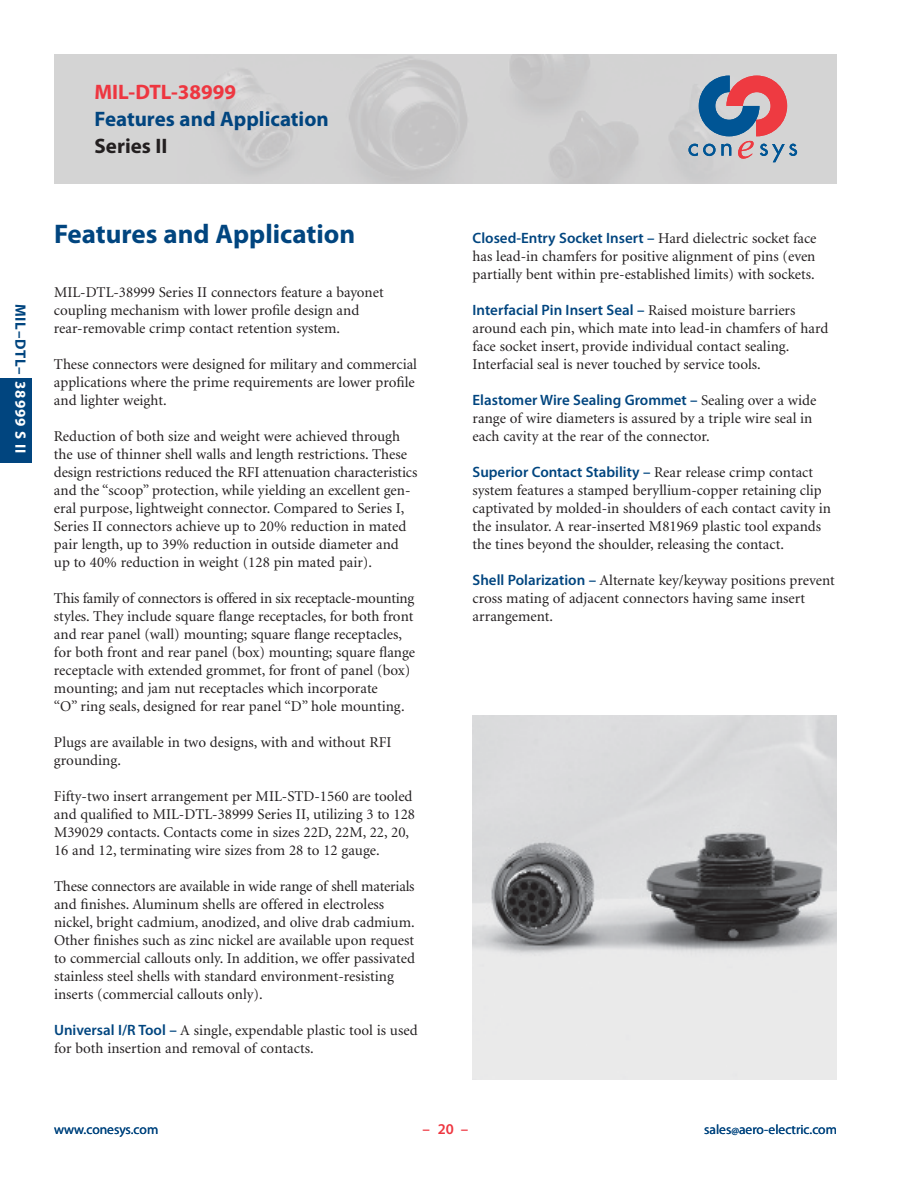
<style>
.page{position:relative;width:918px;height:1188px;background:#fff}
.page>*{position:absolute;margin:0;border:0;box-sizing:border-box;transform-origin:0 0}
.t1{font:700 27px "Myriad Pro";color:#01457f}
.t2{font:700 21px "Myriad Pro";color:#01457f}
.t3{font:700 21px "Myriad Pro";color:#ee3640}
.t4{font:700 21px "Myriad Pro";color:#231f20}
.t5{font:15px/18px "Minion";color:#231f20}
.t6{font:600 15px "Myriad Pro";color:#01457f}
.t7{font:700 15px "Myriad Pro";letter-spacing:.055em;color:#01457f}
.t8{font:600 15px "Myriad Pro";color:#ee3640}
.t9{font:13.5px "Myriad Pro";color:#01457f}
.s1{color:#fff}
.s2{font-family:"Myriad Pro";font-weight:600;color:#01457f}
.s3{font-family:"Minion";font-weight:400;color:#231f20}
.s4{font-size:10.5px}
</style>
<div class="page">
<div style="left:0;top:378px;width:32px;height:84px;background:#01457f"></div>
<img style="left:54px;top:54px;width:783px;height:130px">
<svg style="left:688px;top:76px;width:109px;height:86px;background:#a796a7"></svg>
<img style="left:472px;top:716px;width:365px;height:364px">
<p class="t7" style="left:26px;top:304px;width:151px;rotate:90deg">MIL–DTL– <span class="s1">38999 S II</span></p>
<h2 class="t3" style="left:94px;top:84px;width:143px">MIL-DTL-38999</h2>
<h2 class="t2" style="left:94px;top:111px;width:236px">Features and Application</h2>
<h2 class="t4" style="left:95px;top:138px;width:75px">Series II</h2>
<h1 class="t1" style="left:54px;top:224px;width:303px">Features and Application</h1>
<p class="t5" style="left:54px;top:284px;width:331px">MIL-DTL-38999 Series II connectors feature a bayonet coupling mechanism with lower profile design and rear-removable crimp contact retention system.</p>
<p class="t5" style="left:54px;top:356px;width:364px">These connectors were designed for military and commercial applications where the prime requirements are lower profile and lighter weight.</p>
<p class="t5" style="left:54px;top:428px;width:365px">Reduction of both size and weight were achieved through the use of thinner shell walls and length restrictions. These design restrictions reduced the RFI attenuation characteristics and the “scoop” protection, while yielding an excellent gen&shy;eral purpose, lightweight connector. Compared to Series I, Series II connectors achieve up to 20% reduction in mated pair length, up to 39% reduction in outside diameter and up to 40% reduction in weight (128 pin mated pair).</p>
<p class="t5" style="left:54px;top:590px;width:363px">This family of connectors is offered in six receptacle-mounting styles. They include square flange receptacles, for both front and rear panel (wall) mounting; square flange receptacles, for both front and rear panel (box) mounting; square flange receptacle with extended grommet, for front of panel (box) mounting; and jam nut receptacles which incorporate<br>“O” ring seals, designed for rear panel “D” hole mounting.</p>
<p class="t5" style="left:54px;top:734px;width:339px">Plugs are available in two designs, with and without RFI grounding.</p>
<p class="t5" style="left:54px;top:788px;width:363px">Fifty-two insert arrangement per MIL-STD-1560 are tooled and qualified to MIL-DTL-38999 Series II, utilizing 3 to 128<br>M39029 contacts. Contacts come in sizes 22D, 22M, 22, 20, 16 and 12, terminating wire sizes from 28 to 12 gauge.</p>
<p class="t5" style="left:54px;top:878px;width:362px">These connectors are available in wide range of shell materials and finishes. Aluminum shells are offered in electroless nickel, bright cadmium, anodized, and olive drab cadmium.<br>Other finishes such as zinc nickel are available upon request to commercial callouts only. In addition, we offer passivated stainless steel shells with standard environment-resisting inserts (commercial callouts only).</p>
<p class="t5" style="left:54px;top:1022px;width:365px"><span class="s2">Universal I/R Tool –</span> A single, expendable plastic tool is used for both insertion and removal of contacts.</p>
<p class="t6" style="left:473px;top:232px;width:345px">Closed-Entry Socket Insert – <span class="s3">Hard dielectric socket face</span></p>
<p class="t5" style="left:473px;top:248px;width:344px">has lead-in chamfers for positive alignment of pins (even partially bent within pre-established limits) with sockets.</p>
<p class="t6" style="left:473px;top:304px;width:324px">Interfacial Pin Insert Seal – <span class="s3">Raised moisture barriers</span></p>
<p class="t5" style="left:473px;top:320px;width:357px">around each pin, which mate into lead-in chamfers of hard face socket insert, provide individual contact sealing.<br>Interfacial seal is never touched by service tools.</p>
<p class="t6" style="left:473px;top:394px;width:345px">Elastomer Wire Sealing Grommet – <span class="s3">Sealing over a wide</span></p>
<p class="t5" style="left:473px;top:410px;width:341px">range of wire diameters is assured by a triple wire seal in each cavity at the rear of the connector.</p>
<p class="t6" style="left:473px;top:466px;width:342px">Superior Contact Stability – <span class="s3">Rear release crimp contact</span></p>
<p class="t5" style="left:473px;top:482px;width:360px">system features a stamped beryllium-copper retaining clip captivated by molded-in shoulders of each contact cavity in the insulator. A rear-inserted M81969 plastic tool expands the tines beyond the shoulder, releasing the contact.</p>
<p class="t5" style="left:473px;top:572px;width:364px"><span class="s2">Shell Polarization –</span> Alternate key/keyway positions prevent cross mating of adjacent connectors having same insert arrangement.</p>
<p class="t8" style="left:438px;top:1123px;width:18px">20</p>
<p class="t9" style="left:54px;top:1124px;width:106px">www.conesys.com</p>
<p class="t9" style="left:704px;top:1124px;width:134px">sales<span class="s4">@</span>aero-electric.com</p>
<p class="t8" style="left:423px;top:1123px;width:47px">– –</p>
</div>
